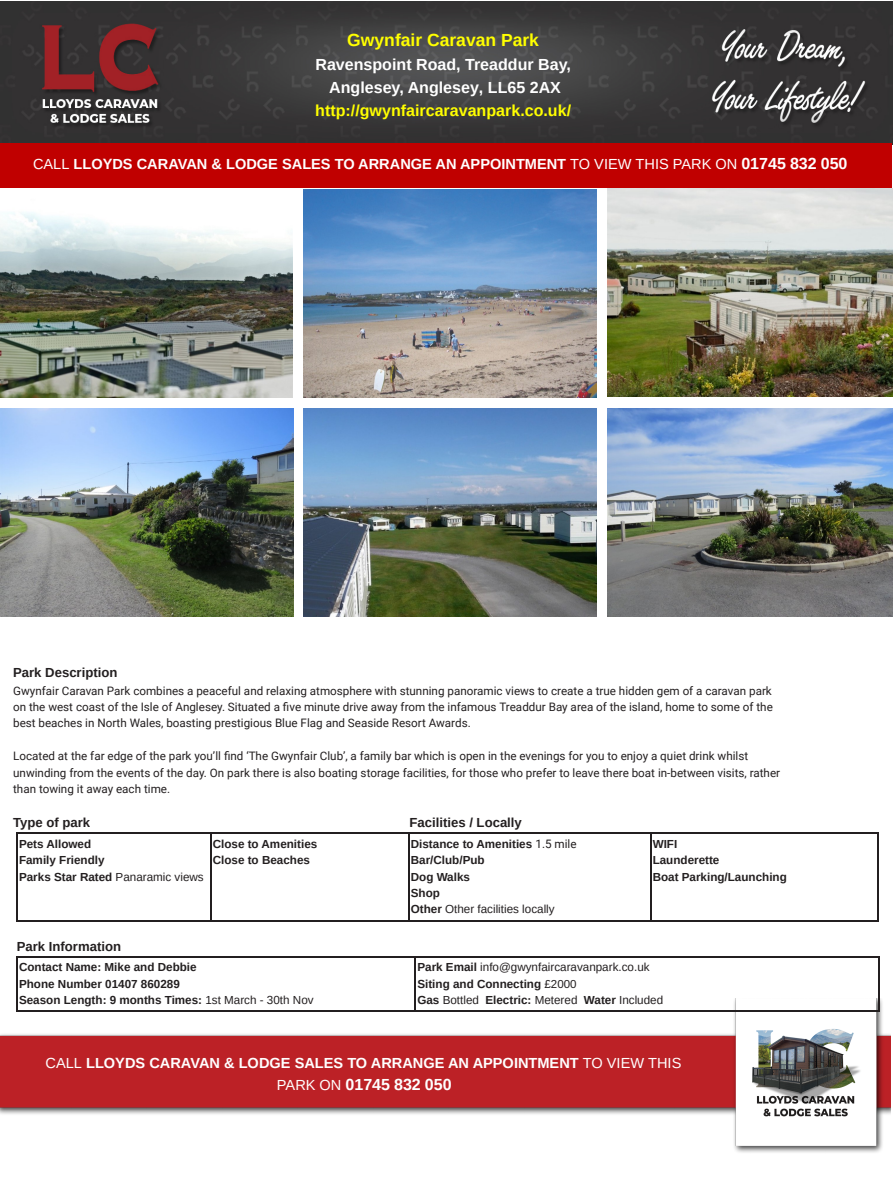
<style>
.page{position:relative;width:893px;height:1178px;background:#fff}
.page>*{position:absolute;margin:0;border:0;box-sizing:border-box;transform-origin:0 0}
.t1{font:700 17.55px "Arimo";color:#ff0}
.t2{font:700 16.05px/23px "Arimo";color:#fff;text-align:center}
.t3{font:700 14.55px "Arimo";color:#fff}
.t4{font:700 13.2px "Arimo";color:#231f20}
.t5{font:11.7px/16.4px "Roboto";color:#231f20;text-align:justify}
.t6{font:700 11.7px/16.4px "Arimo";color:#231f20}
.t7{font:11.7px/16.4px "Arimo";color:#231f20}
.t8{font:11.55px "Arimo";color:#231f20}
.s1{color:#ff0}
.s2{font-weight:400}
.s3{font-size:16.05px}
.s4{font-family:"Roboto";font-weight:400}
.s5{font-weight:700}
.s6{font-weight:400;font-size:14.55px}
</style>
<div class="page">
<img style="left:0;top:2px;width:893px;height:142px">
<img style="left:0;top:999px;width:891px;height:154px">
<hr style="left:650px;top:832px;width:229px;height:1px;background:#231f20">
<hr style="left:650px;top:920px;width:229px;height:1px;background:#231f20">
<hr style="left:878px;top:832px;width:1px;height:89px;background:#231f20">
<hr style="left:408px;top:832px;width:243px;height:1px;background:#231f20">
<hr style="left:408px;top:920px;width:243px;height:1px;background:#231f20">
<hr style="left:650px;top:832px;width:1px;height:89px;background:#231f20">
<hr style="left:210px;top:832px;width:199px;height:1px;background:#231f20">
<hr style="left:210px;top:920px;width:199px;height:1px;background:#231f20">
<hr style="left:408px;top:832px;width:1px;height:89px;background:#231f20">
<hr style="left:16px;top:832px;width:195px;height:1px;background:#231f20">
<hr style="left:16px;top:920px;width:195px;height:1px;background:#231f20">
<hr style="left:16px;top:832px;width:2px;height:89px;background:#231f20">
<hr style="left:210px;top:832px;width:1px;height:89px;background:#231f20">
<hr style="left:415px;top:956px;width:465px;height:1px;background:#231f20">
<hr style="left:415px;top:1011px;width:465px;height:1px;background:#231f20">
<hr style="left:879px;top:956px;width:1px;height:56px;background:#231f20">
<hr style="left:16px;top:956px;width:400px;height:1px;background:#231f20">
<hr style="left:16px;top:1011px;width:400px;height:1px;background:#231f20">
<hr style="left:16px;top:956px;width:2px;height:56px;background:#231f20">
<hr style="left:415px;top:956px;width:1px;height:56px;background:#231f20">
<div style="left:0;top:143px;width:892px;height:45px;background:#c00000"></div>
<img style="left:303px;top:190px;width:293px;height:208px">
<img style="left:607px;top:189px;width:286px;height:208px">
<img style="left:0;top:212px;width:292px;height:186px">
<img style="left:0;top:409px;width:293px;height:208px">
<img style="left:303px;top:409px;width:293px;height:208px">
<img style="left:607px;top:409px;width:286px;height:208px">
<p class="t1" style="left:347px;top:30px;width:193px">Gwynfair Caravan Park</p>
<p class="t2" style="left:315px;top:53px;width:257px">Ravenspoint Road, Treaddur Bay,<br>Anglesey, Anglesey, LL65 2AX <span class="s1">http://gwynfaircaravanpark.co.uk/</span></p>
<p class="t3" style="left:33px;top:156px;width:816px"><span class="s2">CALL</span> LLOYDS CARAVAN &amp; LODGE SALES TO ARRANGE AN APPOINTMENT <span class="s2">TO VIEW THIS PARK ON</span> <span class="s3">01745 832 050</span></p>
<p class="t4" style="left:13px;top:665px;width:106px">Park Description</p>
<p class="t5" style="left:13px;top:682px;width:761px">Gwynfair Caravan Park combines a peaceful and relaxing atmosphere with stunning panoramic views to create a true hidden gem of a caravan park on the west coast of the Isle of Anglesey. Situated a five minute drive away from the infamous Treaddur Bay area of the island, home to some of the best beaches in North Wales, boasting prestigious Blue Flag and Seaside Resort Awards.</p>
<p class="t5" style="left:13px;top:747px;width:768px;text-align:left">Located at the far edge of the park you’ll find ‘The Gwynfair Club’, a family bar which is open in the evenings for you to enjoy a quiet drink whilst unwinding from the events of the day. On park there is also boating storage facilities, for those who prefer to leave there boat in-between visits, rather than towing it away each time.</p>
<p class="t4" style="left:13px;top:815px;width:79px">Type of park</p>
<p class="t4" style="left:409px;top:815px;width:114px">Facilities / Locally</p>
<p class="t6" style="left:19px;top:835px;width:186px">Pets Allowed<br>Family Friendly<br>Parks Star Rated <span class="s2">Panaramic views</span></p>
<p class="t6" style="left:213px;top:835px;width:106px">Close to Amenities<br>Close to Beaches</p>
<p class="t6" style="left:411px;top:835px;width:167px">Distance to Amenities <span class="s4">1.5 mile<br></span>Bar/Club/Pub<br>Dog Walks<br>Shop<br>Other <span class="s2">Other facilities locally</span></p>
<p class="t6" style="left:653px;top:835px;width:136px">WIFI<br>Launderette<br>Boat Parking/Launching</p>
<p class="t4" style="left:17px;top:939px;width:106px">Park Information</p>
<p class="t6" style="left:19px;top:959px;width:296px">Contact Name: Mike and Debbie<br>Phone Number 01407 860289<br>Season Length: 9 months Times: <span class="s2">1st March - 30th Nov</span></p>
<p class="t7" style="left:417px;top:959px;width:247px"><span class="s5">Park Email</span> info@gwynfaircaravanpark.co.uk<br><span class="s5">Siting and Connecting</span> 1000<br><span class="s5">Gas</span> Bottled <span class="s5">Electric:</span> Metered <span class="s5">Water</span> Included</p>
<p class="t8" style="left:544px;top:976px;width:34px">£2000</p>
<p class="t3" style="left:46px;top:1054px;width:637px"><span class="s2">CALL</span> LLOYDS CARAVAN &amp; LODGE SALES TO ARRANGE AN APPOINTMENT <span class="s2">TO VIEW THIS</span></p>
<p class="t2" style="left:277px;top:1073px;width:176px"><span class="s6">PARK ON</span> 01745 832 050</p>
</div>
